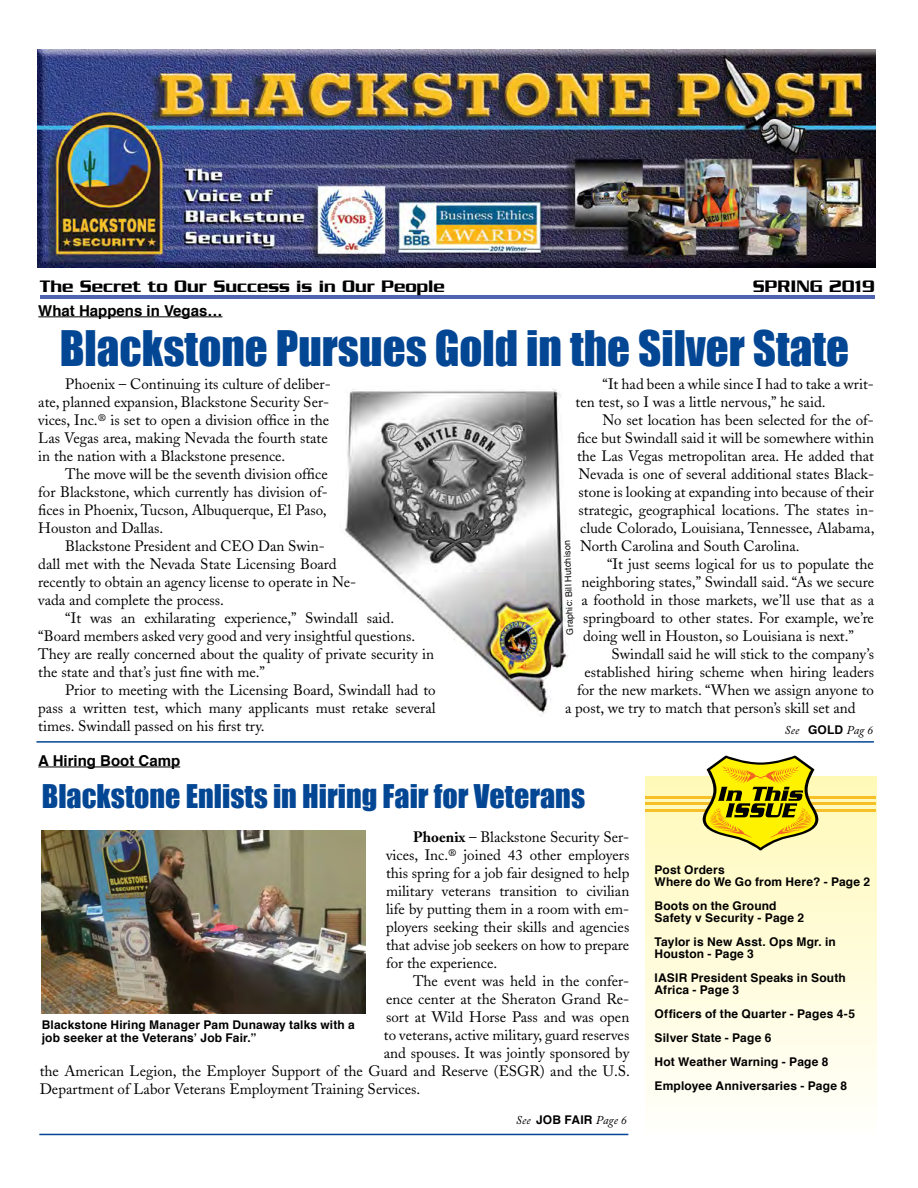
<style>
.page{position:relative;width:918px;height:1188px;background:#fff}
.page>*{position:absolute;margin:0;border:0;box-sizing:border-box;transform-origin:0 0}
.t1{font:45px "Impact";color:#034694}
.t2{font:30px "Impact";color:#034694}
.t3{font:500 18px "Serpentine";color:#000}
.t4{font:15px/18px "Adobe Caslon";color:#000;text-align:justify}
.t5{font:700 15px "Helvetica";color:#000}
.t6{font:700 12px/12px "Helvetica";letter-spacing:.015em;color:#000}
.t7{font:italic 12px "Adobe Caslon Pro";letter-spacing:.01em;color:#000}
.t8{font:9px "Helvetica";color:#000}
.s1{font-family:"Helvetica";font-weight:700;font-style:normal}
.s2{font-weight:700}
</style>
<div class="page">
<div style="left:646px;top:776px;width:230px;height:363px;background:linear-gradient(to bottom,#fff9b8,#fffffc)"></div>
<img style="left:38px;top:49px;width:837px;height:218px">
<hr style="left:645px;top:796px;width:231px;height:3px;background:#f7c028">
<hr style="left:645px;top:802px;width:231px;height:3px;background:#f7c028">
<hr style="left:645px;top:809px;width:231px;height:3px;background:#f7c028">
<svg style="left:703px;top:756px;width:115px;height:94px;background:#ccbd33"></svg>
<hr style="left:40px;top:295px;width:835px;height:4px;background:#4f64ae">
<hr style="left:38px;top:316px;width:185px;height:1px;background:#000">
<hr style="left:38px;top:767px;width:142px;height:1px;background:#000">
<hr style="left:39px;top:1134px;width:589px;height:1px;background:#034694">
<hr style="left:36px;top:741px;width:838px;height:2px;background:#034694">
<img style="left:344px;top:389px;width:208px;height:328px">
<img style="left:42px;top:831px;width:324px;height:182px">
<p class="t3" style="left:40px;top:276px;width:407px">The Secret to Our Success is in Our People</p>
<p class="t3" style="left:753px;top:276px;width:124px">SPRING 2019</p>
<p class="t5" style="left:38px;top:298px;width:186px">What Happens in Vegas…</p>
<h1 class="t1" style="left:60px;top:314px;width:791px">Blackstone Pursues Gold in the Silver State</h1>
<p class="t4" style="left:576px;top:375px;width:300px;text-indent:27px">“It had been a while since I had to take a writ&shy;ten test, so I was a little nervous,” he said.</p>
<p class="t4" style="left:577px;top:411px;width:299px;text-indent:26px">No set location has been selected for the of&shy;fice but Swindall said it will be somewhere within the Las Vegas metropolitan area. He added that Nevada is one of several additional states Black&shy;stone is looking at expanding into because of their strategic, geographical locations. The states in&shy;clude Colorado, Louisiana, Tennessee, Alabama, North Carolina and South Carolina.</p>
<p class="t4" style="left:582px;top:555px;width:294px;text-indent:26px">“It just seems logical for us to populate the neighboring states,” Swindall said. “As we secure a foothold in those markets, we’ll use that as a springboard to other states. For example, we’re doing well in Houston, so Louisiana is next.”</p>
<p class="t4" style="left:612px;top:645px;width:264px">Swindall said he will stick to the company’s</p>
<p class="t4" style="left:585px;top:663px;width:291px">established hiring scheme when hiring leaders</p>
<p class="t4" style="left:577px;top:681px;width:299px">for the new markets. “When we assign anyone to</p>
<p class="t4" style="left:565px;top:699px;width:292px">a post, we try to match that person’s skill set and</p>
<p class="t4" style="left:38px;top:375px;width:294px;text-align:left;text-indent:27px">Phoenix – Continuing its culture of deliber&shy;ate, planned expansion, Blackstone Security Ser&shy;vices, Inc.® is set to open a division office in the Las Vegas area, making Nevada the fourth state in the nation with a Blackstone presence.</p>
<p class="t4" style="left:38px;top:465px;width:291px;text-indent:27px">The move will be the seventh division office for Blackstone, which currently has division of&shy;fices in Phoenix, Tucson, Albuquerque, El Paso, Houston and Dallas.</p>
<p class="t4" style="left:38px;top:537px;width:319px;text-align:left;text-indent:27px">Blackstone President and CEO Dan Swin-<br>dall met with the Nevada State Licensing Board recently to obtain an agency license to operate in Ne&shy;vada and complete the process.</p>
<p class="t4" style="left:38px;top:609px;width:398px;text-align:left;text-indent:27px">“It was an exhilarating experience,” Swindall said. “Board members asked very good and very insightful questions.<br>They are really concerned about the quality of private security in the state and that’s just fine with me.”</p>
<p class="t4" style="left:38px;top:681px;width:399px;text-indent:27px">Prior to meeting with the Licensing Board, Swindall had to pass a written test, which many applicants must retake several times. Swindall passed on his first try.</p>
<p class="t8" style="left:563px;top:635px;width:96px;rotate:-92deg">Graphic: Bill Hutchison</p>
<p class="t7" style="left:784px;top:723px;width:90px">See <span class="s1">GOLD</span> Pag 6</p>
<p class="t5" style="left:38px;top:748px;width:143px">A Hiring Boot Camp</p>
<h2 class="t2" style="left:42px;top:773px;width:545px">Blackstone Enlists in Hiring Fair for Veterans</h2>
<p class="t4" style="left:386px;top:828px;width:245px;text-indent:27px"><span class="s2">Phoenix</span> – Blackstone Security Ser&shy;vices, Inc.® joined 43 other employers this spring for a job fair designed to help military veterans transition to civilian life by putting them in a room with em&shy;ployers seeking their skills and agencies that advise job seekers on how to prepare for the experience.</p>
<p class="t4" style="left:413px;top:972px;width:218px">The event was held in the confer-</p>
<p class="t4" style="left:386px;top:990px;width:245px">ence center at the Sheraton Grand Re-</p>
<p class="t4" style="left:386px;top:1008px;width:245px">sort at Wild Horse Pass and was open</p>
<p class="t4" style="left:384px;top:1026px;width:247px">to veterans, active military, guard reserves</p>
<p class="t4" style="left:384px;top:1044px;width:247px">and spouses. It was jointly sponsored by</p>
<p class="t4" style="left:40px;top:1062px;width:592px">the American Legion, the Employer Support of the Guard and Reserve (ESGR) and the U.S.</p>
<p class="t4" style="left:40px;top:1080px;width:382px">Department of Labor Veterans Employment Training Services.</p>
<p class="t6" style="left:42px;top:1018px;width:315px;line-height:13.5px">Blackstone Hiring Manager Pam Dunaway talks with a job seeker at the Veterans’ Job Fair.”</p>
<p class="t7" style="left:516px;top:1113px;width:112px">See <span class="s1">JOB FAIR</span> Page 6</p>
<p class="t6" style="left:655px;top:864px;width:217px">Post Orders<br>Where do We Go from Here? - Page 2</p>
<p class="t6" style="left:655px;top:900px;width:151px">Boots on the Ground<br>Safety v Security - Page 2</p>
<p class="t6" style="left:655px;top:936px;width:183px">Taylor is New Asst. Ops Mgr. in<br>Houston - Page 3</p>
<p class="t6" style="left:655px;top:972px;width:193px">IASIR President Speaks in South<br>Africa - Page 3</p>
<p class="t6" style="left:655px;top:1002px;width:202px;line-height:24px">Officers of the Quarter - Pages 4-5<br>Silver State - Page 6<br>Hot Weather Warning - Page 8<br>Employee Anniversaries - Page 8</p>
</div>
